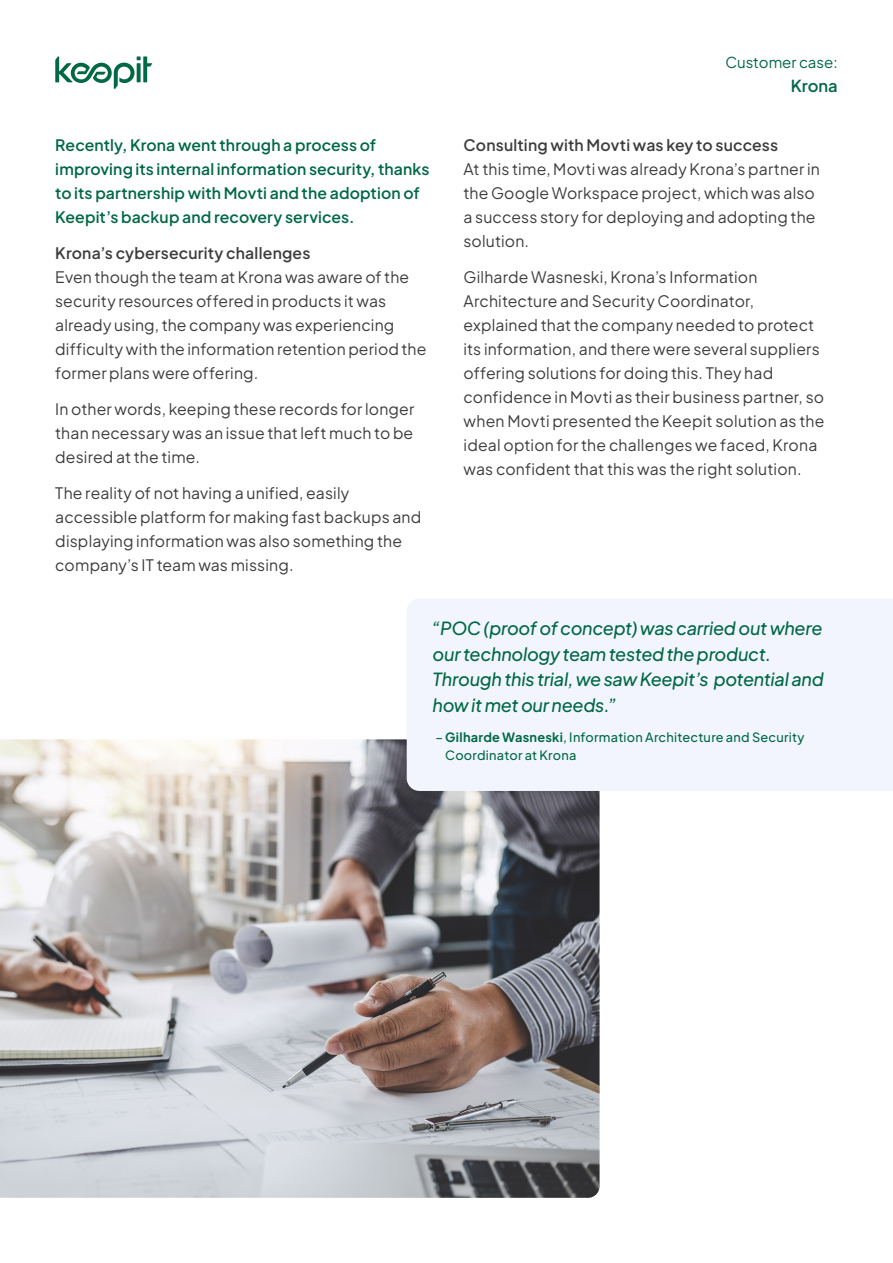
<style>
.page{position:relative;width:893px;height:1263px;background:#fff}
.page>*{position:absolute;margin:0;border:0;box-sizing:border-box;transform-origin:0 0}
.t1{font:italic 500 18px/25.5px "Plus Jakarta Sans";letter-spacing:-.015em;color:#006944}
.t2{font:600 16.5px "Plus Jakarta Sans";color:#006944}
.t3{font:15.75px/24px "Plus Jakarta Sans";letter-spacing:.01em;color:#3d3d3d}
.t4{font:600 15.75px/24px "Plus Jakarta Sans";letter-spacing:.01em;color:#006944}
.t5{font:600 15.75px "Plus Jakarta Sans";letter-spacing:.01em;color:#3d3d3d}
.t6{font:15px "Plus Jakarta Sans";color:#006944}
.t7{font:500 12.75px/18px "Plus Jakarta Sans";letter-spacing:.02em;color:#006944}
.s1{font-weight:700}
</style>
<div class="page">
<svg style="left:55px;top:56px;width:97px;height:33px"></svg>
<img style="left:0;top:739px;width:600px;height:459px">
<div style="left:407px;top:599px;width:486px;height:192px;background:#f3f5fe"></div>
<p class="t4" style="left:55px;top:131px;width:376px">Recently, Krona went through a process of improving its internal information security, thanks to its partnership with Movti and the adoption of Keepit’s backup and recovery services.</p>
<p class="t5" style="left:55px;top:240px;width:257px">Krona’s cybersecurity challenges</p>
<p class="t3" style="left:55px;top:264px;width:373px">Even though the team at Krona was aware of the security resources offered in products it was already using, the company was experiencing difficulty with the information retention period the former plans were offering.</p>
<p class="t3" style="left:55px;top:396px;width:361px;text-align:justify">In other words, keeping these records for longer than necessary was an issue that left much to be desired at the time.</p>
<p class="t3" style="left:55px;top:480px;width:368px">The reality of not having a unified, easily accessible platform for making fast backups and displaying information was also something the company’s IT team was missing.</p>
<p class="t6" style="left:725px;top:50px;width:114px">Customer case:</p>
<p class="t2" style="left:791px;top:72px;width:49px">Krona</p>
<p class="t5" style="left:463px;top:132px;width:316px">Consulting with Movti was key to success</p>
<p class="t3" style="left:463px;top:156px;width:358px">At this time, Movti was already Krona’s partner in the Google Workspace project, which was also a success story for deploying and adopting the solution.</p>
<p class="t3" style="left:463px;top:264px;width:362px">Gilharde Wasneski, Krona’s Information Architecture and Security Coordinator, explained that the company needed to protect its information, and there were several suppliers offering solutions for doing this. They had confidence in Movti as their business partner, so when Movti presented the Keepit solution as the ideal option for the challenges we faced, Krona was confident that this was the right solution.</p>
<p class="t1" style="left:432px;top:614px;width:393px">“POC (proof of concept) was carried out where our technology team tested the product.<br>Through this trial, we saw Keepit’s potential and how it met our needs.”</p>
<p class="t7" style="left:445px;top:727px;width:361px;text-indent:-10px">– <span class="s1">Gilharde Wasneski</span>, Information Architecture and Security<br>Coordinator at Krona</p>
</div>
